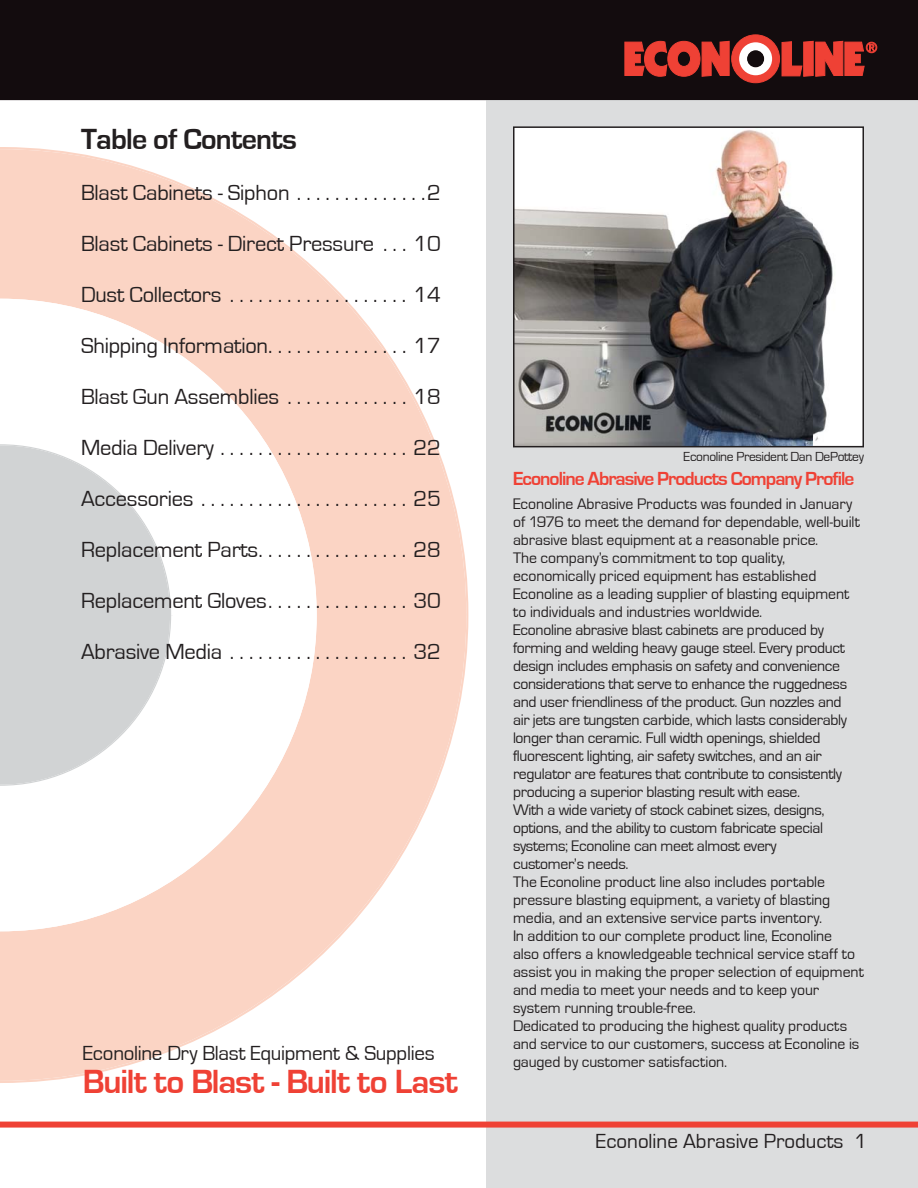
<style>
.page{position:relative;width:918px;height:1188px;background:#fff}
.page>*{position:absolute;margin:0;border:0;box-sizing:border-box;transform-origin:0 0}
.t1{font:700 34.5px "Eurostile";letter-spacing:-.035em;color:#ef4135}
.t2{font:700 30px "Eurostile";letter-spacing:-.025em;color:#231f20}
.t3{font:22.5px "Eurostile";letter-spacing:-.01em;color:#231f20}
.t4{font:21px "Eurostile";letter-spacing:-.005em;color:#231f20}
.t5{font:700 19.5px "Eurostile";letter-spacing:-.05em;color:#ef4135}
.t6{font:15.75px/18px "Eurostile";letter-spacing:-.01em;color:#231f20}
.t7{font:13.5px "Eurostile";letter-spacing:-.025em;color:#231f20}
</style>
<div class="page">
<svg style="left:0;top:147px;width:468px;height:936px;fill:#fbd4c4"></svg>
<svg style="left:0;top:299px;width:317px;height:632px"></svg>
<svg style="left:0;top:444px;width:171px;height:342px;fill:#d1d3d4"></svg>
<div style="left:486px;top:9px;width:432px;height:1179px;background:#dcddde"></div>
<img style="left:516px;top:129px;width:345px;height:315px">
<div style="left:513px;top:126px;width:351px;height:321px;border:2px solid #231f20"></div>
<div style="left:0;top:1122px;width:918px;height:6px;background:#ef4135"></div>
<div style="left:0;top:0;width:918px;height:100px;background:#130c0e"></div>
<svg style="left:625px;top:35px;width:252px;height:48px;background:#91342e"></svg>
<div style="left:867px;top:43px;width:9px;height:9px;border:1px solid #ef4135;border-radius:50%"></div>
<div style="left:866px;top:42px;width:11px;height:11px;border:1px solid #ef4135;border-radius:50%"></div>
<div style="left:748px;top:51px;width:16px;height:16px;background:#130c0e;border-radius:50%"></div>
<h2 class="t2" style="left:81px;top:125px;width:217px">Table of Contents</h2>
<h3 class="t3" style="left:81px;top:182px;width:361px">Blast Cabinets - Siphon . . . . . . . . . . . . . .2</h3>
<h3 class="t3" style="left:81px;top:233px;width:361px">Blast Cabinets - Direct Pressure . . . 10</h3>
<h3 class="t3" style="left:81px;top:284px;width:361px">Dust Collectors ...................14</h3>
<h3 class="t3" style="left:81px;top:335px;width:361px">Shipping Information. . . . . . . . . . . . . . . 17</h3>
<h3 class="t3" style="left:81px;top:386px;width:361px">Blast Gun Assemblies . . . . . . . . . . . . . 18</h3>
<h3 class="t3" style="left:81px;top:437px;width:361px">Media Delivery ....................22</h3>
<h3 class="t3" style="left:81px;top:488px;width:361px">Accessories ......................25</h3>
<h3 class="t3" style="left:81px;top:539px;width:361px">Replacement Parts................ 28</h3>
<h3 class="t3" style="left:81px;top:590px;width:361px">Replacement Gloves. . . . . . . . . . . . . . . 30</h3>
<h3 class="t3" style="left:81px;top:641px;width:361px">Abrasive Media ...................32</h3>
<h3 class="t4" style="left:83px;top:1043px;width:353px">Econoline Dry Blast Equipment &amp; Supplies</h3>
<h1 class="t1" style="left:83px;top:1066px;width:377px">Built to Blast - Built to Last</h1>
<p class="t7" style="left:684px;top:451px;width:182px">Econoline President Dan DePottey</p>
<p class="t5" style="left:513px;top:469px;width:343px">Econoline Abrasive Products Company Profile</p>
<p class="t6" style="left:513px;top:495px;width:352px">Econoline Abrasive Products was founded in January of 1976 to meet the demand for dependable, well-built abrasive blast equipment at a reasonable price.<br>The company’s commitment to top quality, economically priced equipment has established Econoline as a leading supplier of blasting equipment to individuals and industries worldwide.<br>Econoline abrasive blast cabinets are produced by forming and welding heavy gauge steel. Every product design includes emphasis on safety and convenience considerations that serve to enhance the ruggedness and user friendliness of the product. Gun nozzles and<br>air jets are tungsten carbide, which lasts considerably longer than ceramic. Full width openings, shielded fluorescent lighting, air safety switches, and an air regulator are features that contribute to consistently producing a superior blasting result with ease.<br>With a wide variety of stock cabinet sizes, designs, options, and the ability to custom fabricate special systems; Econoline can meet almost every<br>customer’s needs.<br>The Econoline product line also includes portable pressure blasting equipment, a variety of blasting media, and an extensive service parts inventory.<br>In addition to our complete product line, Econoline<br>also offers a knowledgeable technical service staff to assist you in making the proper selection of equipment and media to meet your needs and to keep your system running trouble-free.<br>Dedicated to producing the highest quality products and service to our customers, success at Econoline is gauged by customer satisfaction.</p>
<h3 class="t4" style="left:596px;top:1131px;width:273px">Econoline Abrasive Products 1</h3>
</div>
